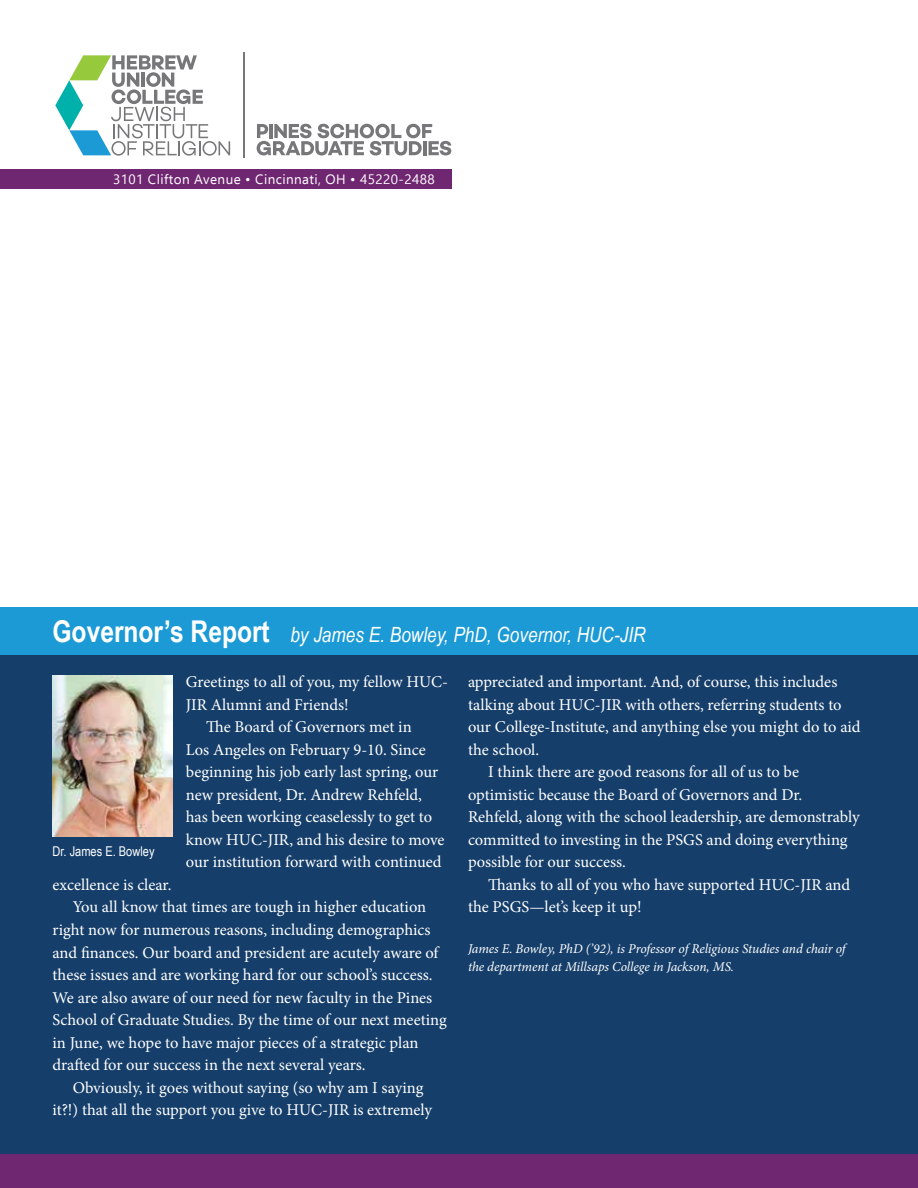
<style>
.page{position:relative;width:918px;height:1188px;background:#fff}
.page>*{position:absolute;margin:0;border:0;box-sizing:border-box;transform-origin:0 0}
.t1{font:italic 21px "Arial Narrow";color:#fff}
.t2{font:16.5px "Minion Pro";letter-spacing:-.005em;color:#fff}
.t3{font:italic 13.5px/18px "Minion Pro";letter-spacing:-.005em;color:#fff}
.t4{font:13.5px "Ebrima";letter-spacing:.03em;color:#fff}
.t5{font:13.5px "Arial Narrow";color:#fff}
.s1{font-weight:700;font-style:normal;font-size:30px}
</style>
<div class="page">
<div style="left:0;top:613px;width:918px;height:575px;background:#153e6a"></div>
<div style="left:0;top:169px;width:451px;height:20px;background:#702772"></div>
<svg style="left:55px;top:55px;width:175px;height:101px"></svg>
<hr style="left:243px;top:52px;width:2px;height:106px;background:#777679">
<svg style="left:257px;top:124px;width:194px;height:31px"></svg>
<div style="left:0;top:608px;width:918px;height:47px;background:#1c9ad6"></div>
<div style="left:0;top:1155px;width:918px;height:33px;background:#702772"></div>
<img style="left:53px;top:675px;width:119px;height:161px">
<p class="t4" style="left:113px;top:169px;width:323px">3101 Clifton Avenue • Cincinnati, OH • 45220-2488</p>
<p class="t1" style="left:52px;top:620px;width:595px"><span class="s1">Governor’s Report</span> by James E. Bowley, PhD, Governor, HUC-JIR</p>
<p class="t5" style="left:52px;top:842px;width:104px">Dr. James E. Bowley</p>
<p class="t2" style="left:186px;top:671px;width:264px">Greetings to all of you, my fellow HUC-</p>
<p class="t2" style="left:186px;top:694px;width:164px">JIR Alumni and Friends!</p>
<p class="t2" style="left:206px;top:716px;width:207px">The Board of Governors met in</p>
<p class="t2" style="left:186px;top:739px;width:241px">Los Angeles on February 9-10. Since</p>
<p class="t2" style="left:186px;top:761px;width:254px">beginning his job early last spring, our</p>
<p class="t2" style="left:186px;top:784px;width:238px">new president, Dr. Andrew Rehfeld,</p>
<p class="t2" style="left:186px;top:806px;width:248px">has been working ceaselessly to get to</p>
<p class="t2" style="left:186px;top:829px;width:260px">know HUC-JIR, and his desire to move</p>
<p class="t2" style="left:186px;top:851px;width:257px">our institution forward with continued</p>
<p class="t2" style="left:52px;top:874px;width:121px">excellence is clear.</p>
<p class="t2" style="left:73px;top:896px;width:355px">You all know that times are tough in higher education</p>
<p class="t2" style="left:52px;top:919px;width:380px">right now for numerous reasons, including demographics</p>
<p class="t2" style="left:52px;top:941px;width:388px">and finances. Our board and president are acutely aware of</p>
<p class="t2" style="left:52px;top:964px;width:382px">these issues and are working hard for our school’s success.</p>
<p class="t2" style="left:52px;top:986px;width:381px">We are also aware of our need for new faculty in the Pines</p>
<p class="t2" style="left:52px;top:1009px;width:396px">School of Graduate Studies. By the time of our next meeting</p>
<p class="t2" style="left:52px;top:1031px;width:368px">in June, we hope to have major pieces of a strategic plan</p>
<p class="t2" style="left:52px;top:1054px;width:315px">drafted for our success in the next several years.</p>
<p class="t2" style="left:73px;top:1076px;width:352px">Obviously, it goes without saying (so why am I saying</p>
<p class="t2" style="left:52px;top:1099px;width:381px">it?!) that all the support you give to HUC-JIR is extremely</p>
<p class="t2" style="left:468px;top:671px;width:371px">appreciated and important. And, of course, this includes</p>
<p class="t2" style="left:468px;top:694px;width:375px">talking about HUC-JIR with others, referring students to</p>
<p class="t2" style="left:468px;top:716px;width:394px">our College-Institute, and anything else you might do to aid</p>
<p class="t2" style="left:468px;top:739px;width:73px">the school.</p>
<p class="t2" style="left:488px;top:761px;width:312px">I think there are good reasons for all of us to be</p>
<p class="t2" style="left:468px;top:784px;width:336px">optimistic because the Board of Governors and Dr.</p>
<p class="t2" style="left:468px;top:806px;width:393px">Rehfeld, along with the school leadership, are demonstrably</p>
<p class="t2" style="left:468px;top:829px;width:381px">committed to investing in the PSGS and doing everything</p>
<p class="t2" style="left:468px;top:851px;width:159px">possible for our success.</p>
<p class="t2" style="left:488px;top:874px;width:363px">Thanks to all of you who have supported HUC-JIR and</p>
<p class="t2" style="left:468px;top:896px;width:175px">the PSGS—let’s keep it up!</p>
<p class="t3" style="left:468px;top:940px;width:379px">James E. Bowley, PhD (’92), is Professor of Religious Studies and chair of the department at Millsaps College in Jackson, MS.</p>
</div>
